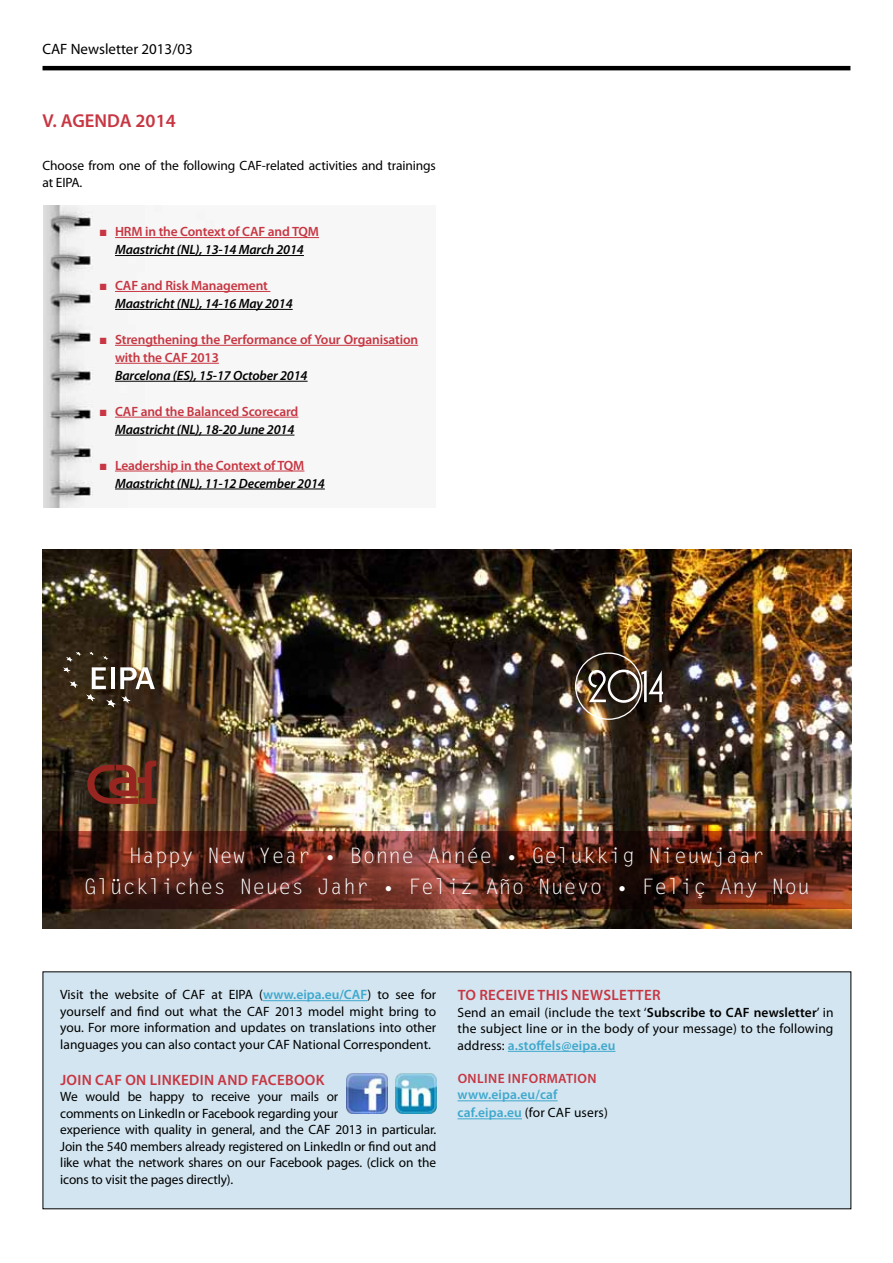
<style>
.page{position:relative;width:893px;height:1263px;background:#fff}
.page>*{position:absolute;margin:0;border:0;box-sizing:border-box;transform-origin:0 0}
.t1{font:21.3px/30.5px "Letter Gothic Std";letter-spacing:.01em;color:#fff;text-align:center}
.t2{font:600 18.75px "Myriad Pro";color:#c73642}
.t3{font:600 15px "Myriad Pro";letter-spacing:.02em;color:#c73642}
.t4{font:15px "Myriad Pro";color:#000}
.t5{font:13.5px/16.5px "Myriad Pro";letter-spacing:-.01em;color:#000}
.t6{font:italic 600 13.5px/18px "Myriad Pro";letter-spacing:-.01em;color:#000}
.t7{font:600 13.5px/18px "Myriad Pro";letter-spacing:-.01em;color:#c73642}
.t8{font:600 13.5px/18px "Myriad Pro";letter-spacing:.01em;color:#3fa8cd}
.s1{font-family:"Arial Narrow";font-weight:400;font-style:normal;color:#c73642}
.s2{font-style:normal;color:#c73642}
.s3{font-family:"Arial Narrow";font-weight:400}
.s4{font-weight:600;color:#3fa8cd}
.s5{font-weight:600}
.s6{font-weight:400;color:#000}
</style>
<div class="page">
<hr style="left:43px;top:66px;width:807px;height:4px;background:#000">
<img style="left:43px;top:205px;width:376px;height:302px">
<hr style="left:115px;top:237px;width:204px;height:1px;background:#c73642">
<hr style="left:115px;top:255px;width:189px;height:1px;background:#000">
<hr style="left:115px;top:291px;width:155px;height:1px;background:#c73642">
<hr style="left:115px;top:309px;width:178px;height:1px;background:#000">
<hr style="left:115px;top:345px;width:303px;height:1px;background:#c73642">
<hr style="left:115px;top:363px;width:104px;height:1px;background:#c73642">
<hr style="left:115px;top:381px;width:193px;height:1px;background:#000">
<hr style="left:115px;top:417px;width:183px;height:1px;background:#c73642">
<hr style="left:115px;top:435px;width:179px;height:1px;background:#000">
<hr style="left:115px;top:471px;width:189px;height:1px;background:#c73642">
<hr style="left:115px;top:489px;width:210px;height:1px;background:#000">
<div style="left:43px;top:972px;width:808px;height:237px;background:#d2e5f0"></div>
<hr style="left:263px;top:1000px;width:104px;height:1px;background:#3fa8cd">
<hr style="left:508px;top:1051px;width:107px;height:1px;background:#3fa8cd">
<hr style="left:458px;top:1100px;width:100px;height:1px;background:#3fa8cd">
<hr style="left:458px;top:1118px;width:64px;height:1px;background:#3fa8cd">
<img style="left:347px;top:1073px;width:40px;height:40px">
<img style="left:396px;top:1073px;width:40px;height:40px">
<img style="left:42px;top:550px;width:810px;height:379px">
<div style="left:86px;top:650px;width:9px;height:6px;background:#372a1a"></div>
<div style="left:73px;top:648px;width:10px;height:9px;background:#322515"></div>
<div style="left:61px;top:665px;width:10px;height:9px;background:#372615"></div>
<svg style="left:63px;top:651px;width:92px;height:57px;background:#5d5140"></svg>
<svg style="left:42px;top:831px;width:810px;height:78px;background:#532319"></svg>
<svg style="left:588px;top:669px;width:75px;height:34px"></svg>
<div style="left:575px;top:652px;width:67px;height:68px;border:1px solid #fff;border-radius:50%"></div>
<svg style="left:86px;top:760px;width:70px;height:44px;background:#6d2d1f"></svg>
<p class="t4" style="left:42px;top:41px;width:152px">CAF Newsletter 2013/03</p>
<h2 class="t2" style="left:43px;top:109px;width:135px">V. AGENDA 2014</h2>
<p class="t5" style="left:43px;top:158px;width:395px">Choose from one of the following CAF-related activities and trainings at EIPA.</p>
<p class="t6" style="left:100px;top:222px;width:220px;text-align:center"><span class="s1">■</span> <span class="s2">HRM in the Context of CAF and TQM<br></span>Maastricht (NL), 13-14 March 2014</p>
<p class="t6" style="left:115px;top:276px;width:179px;text-indent:-15px"><span class="s1">■</span> <span class="s2">CAF and Risk Management<br></span>Maastricht (NL), 14-16 May 2014</p>
<p class="t7" style="left:115px;top:330px;width:305px;text-indent:-15px"><span class="s3">■</span> Strengthening the Performance of Your Organisation with the CAF 2013</p>
<p class="t6" style="left:115px;top:366px;width:194px">Barcelona (ES), 15-17 October 2014</p>
<p class="t6" style="left:100px;top:402px;width:200px;text-align:right"><span class="s1">■</span> <span class="s2">CAF and the Balanced Scorecard<br></span>Maastricht (NL), 18-20 June 2014</p>
<p class="t6" style="left:115px;top:456px;width:211px;text-indent:-15px"><span class="s1">■</span> <span class="s2">Leadership in the Context of TQM<br></span>Maastricht (NL), 11-12 December 2014</p>
<h1 class="t1" style="left:84px;top:841px;width:728px">Happy New Year • Bonne Année • Gelukkig Nieuwjaar<br>Glückliches Neues Jahr • Feliz Año Nuevo • Feliç Any Nou</h1>
<p class="t5" style="left:60px;top:987px;width:377px;text-align:justify">Visit the website of CAF at EIPA (<span class="s4">www.eipa.eu/CAF</span>) to see for yourself and find out what the CAF 2013 model might bring to you. For more information and updates on translations into other languages you can also contact your CAF National Correspondent.</p>
<p class="t3" style="left:60px;top:1070px;width:266px">JOIN CAF ON LINKEDIN AND FACEBOOK</p>
<p class="t5" style="left:60px;top:1089px;width:377px">We would be happy to receive your mails or<br>comments on LinkedIn or Facebook regarding your<br>experience with quality in general, and the CAF 2013 in particular.<br>Join the 540 members already registered on LinkedIn or find out and like what the network shares on our Facebook pages. (click on the icons to visit the pages directly).</p>
<p class="t3" style="left:458px;top:986px;width:31px">To receive</p>
<p class="t3" style="left:537px;top:986px;width:9px">this</p>
<p class="t3" style="left:571px;top:986px;width:21px">Newsletter</p>
<p class="t5" style="left:458px;top:1004px;width:377px;text-align:justify">Send an email (include the text ‘<span class="s5">Subscribe to CAF newsletter</span>’ in the subject line or in the body of your message) to the following address: <span class="s4">a.stoffels@eipa.eu</span></p>
<p class="t7" style="left:458px;top:1069px;width:19px">Online</p>
<p class="t7" style="left:508px;top:1069px;width:9px">information</p>
<p class="t8" style="left:458px;top:1085px;width:152px">www.eipa.eu/caf caf.eipa.eu <span class="s6">(for CAF users)</span></p>
</div>
